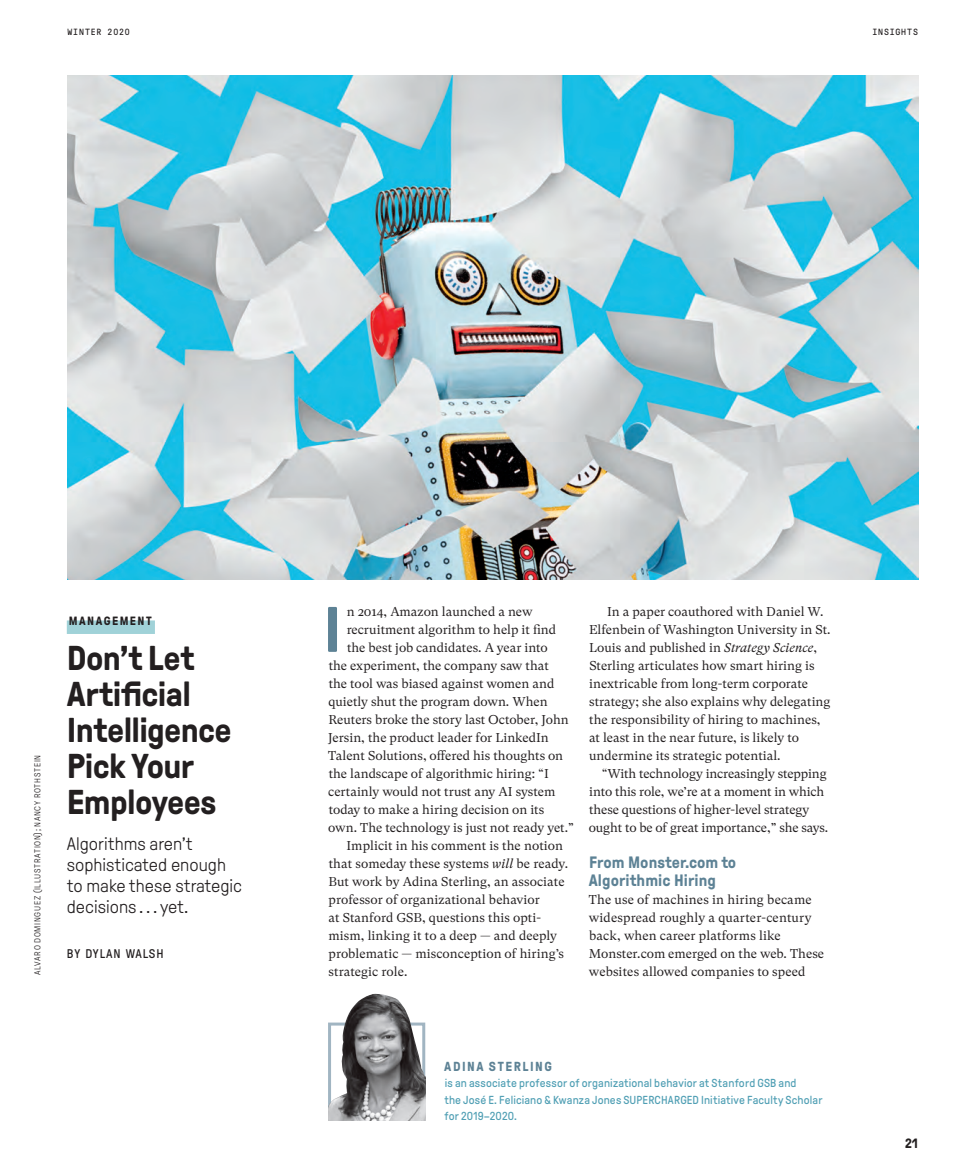
<style>
.page{position:relative;width:972px;height:1175px;background:#fff}
.page>*{position:absolute;margin:0;border:0;box-sizing:border-box;transform-origin:0 0}
.t1{font:700 64.2px "GT Pressura Pro";color:#5d8295}
.t2{font:700 34.5px/36px "GT Pressura Pro";letter-spacing:-.02em;color:#231f20}
.t3{font:300 18px/21px "GT Pressura Pro";color:#231f20}
.t4{font:700 16.5px/18px "GT Pressura Pro";letter-spacing:.005em;color:#5d8295}
.t5{font:700 13.5px "GT Pressura Pro";color:#231f20}
.t6{font:700 13.2px "GT Pressura Pro";letter-spacing:.115em;color:#5d8295}
.t7{font:12.75px/18px "GT Super Text";color:#231f20}
.t8{font:12.6px "GT Pressura Pro";letter-spacing:.07em;color:#231f20}
.t9{font:700 12px "GT Pressura Pro";letter-spacing:.12em;color:#231f20}
.t10{font:11.7px/16.5px "GT Pressura Pro";letter-spacing:.01em;color:#509fb4}
.t11{font:9px "GT Pressura Pro Mono";letter-spacing:.09em;color:#231f20}
.t12{font:300 8.7px "GT Pressura Pro";letter-spacing:.08em;color:#231f20}
.s1{font-style:italic}
</style>
<div class="page">
<img style="left:68px;top:76px;width:850px;height:504px">
<div style="left:67px;top:620px;width:88px;height:14px;background:#a0d2d8"></div>
<img style="left:328px;top:993px;width:97px;height:127px">
<p class="t11" style="left:67px;top:29px;width:64px">WINTER 2020</p>
<p class="t11" style="left:872px;top:29px;width:47px">INSIGHTS</p>
<p class="t12" style="left:34px;top:975px;width:222px;rotate:-90deg">ALVARO DOMINGUEZ (ILLUSTRATION); NANCY ROTHSTEIN</p>
<p class="t9" style="left:69px;top:616px;width:85px">MANAGEMENT</p>
<p class="t2" style="left:67px;top:643px;width:166px">Don’t Let<br>Artificial<br>Intelligence<br>Pick Your<br>Employees</p>
<p class="t3" style="left:67px;top:835px;width:177px">Algorithms aren’t sophisticated enough to make these strategic decisions . . . yet.</p>
<p class="t8" style="left:67px;top:949px;width:98px">BY DYLAN WALSH</p>
<p class="t1" style="left:323px;top:606px;width:19px">I</p>
<p class="t7" style="left:347px;top:603px;width:188px">n 2014, Amazon launched a new</p>
<p class="t7" style="left:347px;top:621px;width:211px">recruitment algorithm to help it find</p>
<p class="t7" style="left:347px;top:639px;width:202px">the best job candidates. A year into</p>
<p class="t7" style="left:329px;top:657px;width:222px">the experiment, the company saw that</p>
<p class="t7" style="left:329px;top:675px;width:227px">the tool was biased against women and</p>
<p class="t7" style="left:328px;top:693px;width:221px">quietly shut the program down. When</p>
<p class="t7" style="left:328px;top:711px;width:242px">Reuters broke the story last October, John</p>
<p class="t7" style="left:328px;top:729px;width:222px">Jersin, the product leader for LinkedIn</p>
<p class="t7" style="left:328px;top:747px;width:236px">Talent Solutions, offered his thoughts on</p>
<p class="t7" style="left:329px;top:765px;width:222px">the landscape of algorithmic hiring: “I</p>
<p class="t7" style="left:328px;top:783px;width:229px">certainly would not trust any AI system</p>
<p class="t7" style="left:329px;top:801px;width:217px">today to make a hiring decision on its</p>
<p class="t7" style="left:328px;top:819px;width:247px">own. The technology is just not ready yet.”</p>
<p class="t7" style="left:346px;top:837px;width:218px">Implicit in his comment is the notion</p>
<p class="t7" style="left:329px;top:855px;width:241px">that someday these systems <span class="s1">will</span> be ready.</p>
<p class="t7" style="left:328px;top:873px;width:238px">But work by Adina Sterling, an associate</p>
<p class="t7" style="left:329px;top:891px;width:213px">professor of organizational behavior</p>
<p class="t7" style="left:328px;top:909px;width:214px">at Stanford GSB, questions this opti-</p>
<p class="t7" style="left:328px;top:927px;width:230px">mism, linking it to a deep — and deeply</p>
<p class="t7" style="left:329px;top:945px;width:237px">problematic — misconception of hiring’s</p>
<p class="t7" style="left:329px;top:963px;width:80px">strategic role.</p>
<p class="t7" style="left:607px;top:603px;width:218px">In a paper coauthored with Daniel W.</p>
<p class="t7" style="left:589px;top:621px;width:243px">Elfenbein of Washington University in St.</p>
<p class="t7" style="left:589px;top:639px;width:230px">Louis and published in <span class="s1">Strategy Science</span>,</p>
<p class="t7" style="left:589px;top:657px;width:227px">Sterling articulates how smart hiring is</p>
<p class="t7" style="left:589px;top:675px;width:220px">inextricable from long-term corporate</p>
<p class="t7" style="left:589px;top:693px;width:243px">strategy; she also explains why delegating</p>
<p class="t7" style="left:589px;top:711px;width:233px">the responsibility of hiring to machines,</p>
<p class="t7" style="left:589px;top:729px;width:211px">at least in the near future, is likely to</p>
<p class="t7" style="left:589px;top:747px;width:193px">undermine its strategic potential.</p>
<p class="t7" style="left:602px;top:765px;width:226px">“With technology increasingly stepping</p>
<p class="t7" style="left:589px;top:783px;width:237px">into this role, we’re at a moment in which</p>
<p class="t7" style="left:589px;top:801px;width:222px">these questions of higher-level strategy</p>
<p class="t7" style="left:589px;top:819px;width:241px">ought to be of great importance,” she says.</p>
<p class="t4" style="left:589px;top:854px;width:149px">From Monster.com to<br>Algorithmic Hiring</p>
<p class="t7" style="left:589px;top:891px;width:237px">The use of machines in hiring became widespread roughly a quarter-century back, when career platforms like Monster.com emerged on the web. These</p>
<p class="t7" style="left:589px;top:963px;width:218px">websites allowed companies to speed</p>
<p class="t6" style="left:444px;top:1061px;width:109px">ADINA STERLING</p>
<p class="t10" style="left:444px;top:1075px;width:380px">is an associate professor of organizational behavior at Stanford GSB and<br>the José E. Feliciano &amp; Kwanza Jones SUPERCHARGED Initiative Faculty Scholar for 2019–2020.</p>
<p class="t5" style="left:905px;top:1138px;width:14px">21</p>
</div>
